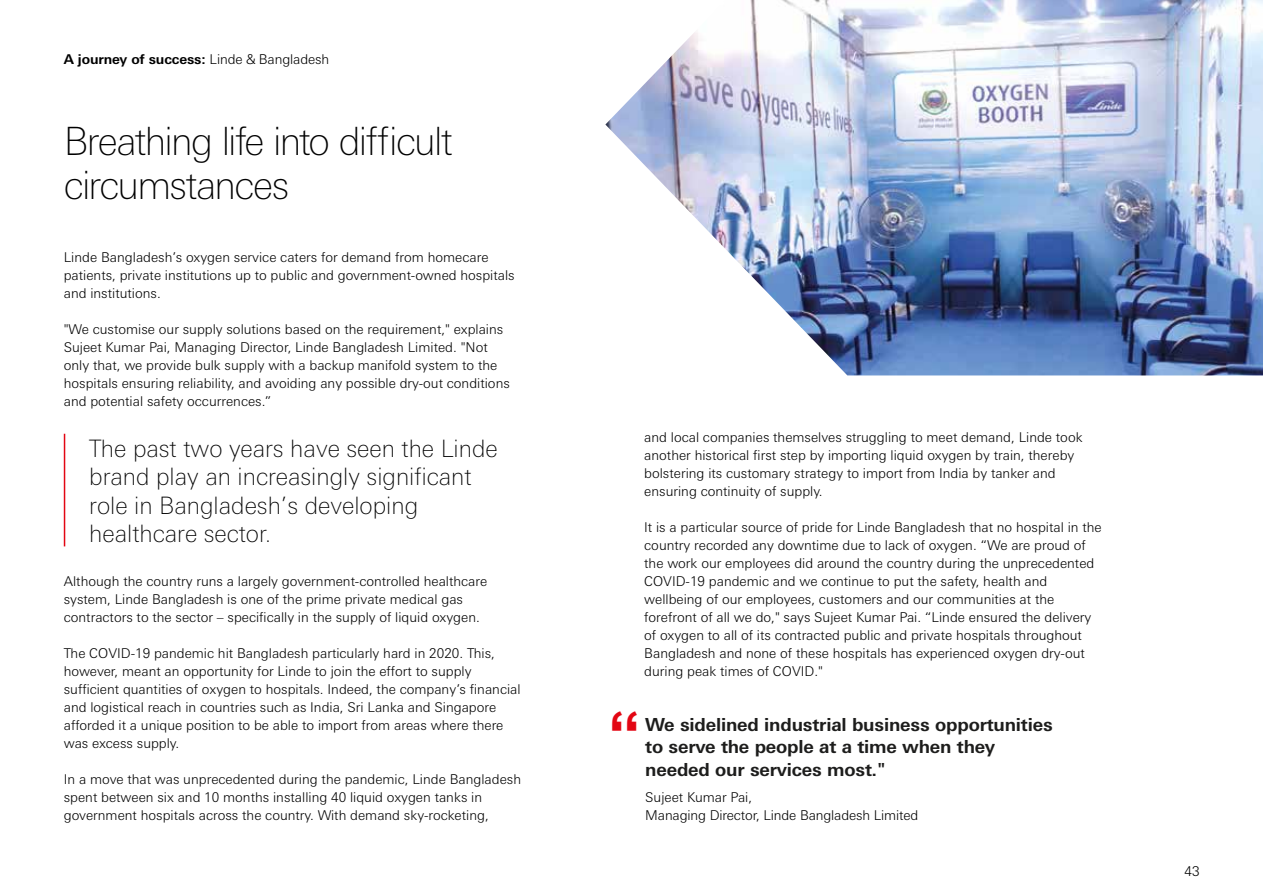
<style>
.page{position:relative;width:1263px;height:893px;background:#fff}
.page>*{position:absolute;margin:0;border:0;box-sizing:border-box;transform-origin:0 0}
.t1{font:100 39px/43.5px "Univers Nextfor HSBC";letter-spacing:-.04em;color:#000}
.t2{font:100 24px/28.5px "Univers Nextfor HSBC";color:#000}
.t3{font:700 18px/22.5px "Univers Nextfor HSBC";letter-spacing:-.01em;color:#1d1d1c}
.t4{font:300 13.5px/18px "Univers Nextfor HSBC";color:#000}
.t5{font:700 13.5px "Univers Nextfor HSBC";letter-spacing:-.01em;color:#000}
.s1{font-weight:300}
</style>
<div class="page">
<hr style="left:64px;top:434px;width:1px;height:112px;background:#e30613">
<img style="left:605px;top:0;width:658px;height:375px">
<p class="t5" style="left:64px;top:49px;width:267px">A journey of success: <span class="s1">Linde &amp; Bangladesh</span></p>
<h1 class="t1" style="left:64px;top:117px;width:390px">Breathing life into difficult circumstances</h1>
<p class="t4" style="left:64px;top:247px;width:452px">Linde Bangladesh’s oxygen service caters for demand from homecare patients, private institutions up to public and government-owned hospitals and institutions.</p>
<p class="t4" style="left:64px;top:319px;width:448px">"We customise our supply solutions based on the requirement," explains Sujeet Kumar Pai, Managing Director, Linde Bangladesh Limited. "Not only that, we provide bulk supply with a backup manifold system to the hospitals ensuring reliability, and avoiding any possible dry-out conditions and potential safety occurrences.”</p>
<h2 class="t2" style="left:89px;top:432px;width:410px">The past two years have seen the Linde brand play an increasingly significant role in Bangladesh’s developing healthcare sector.</h2>
<p class="t4" style="left:64px;top:571px;width:425px">Although the country runs a largely government-controlled healthcare system, Linde Bangladesh is one of the prime private medical gas contractors to the sector – specifically in the supply of liquid oxygen.</p>
<p class="t4" style="left:64px;top:643px;width:458px">The COVID-19 pandemic hit Bangladesh particularly hard in 2020. This, however, meant an opportunity for Linde to join the effort to supply sufficient quantities of oxygen to hospitals. Indeed, the company’s financial and logistical reach in countries such as India, Sri Lanka and Singapore afforded it a unique position to be able to import from areas where there was excess supply.</p>
<p class="t4" style="left:64px;top:769px;width:459px">In a move that was unprecedented during the pandemic, Linde Bangladesh spent between six and 10 months installing 40 liquid oxygen tanks in government hospitals across the country. With demand sky-rocketing,</p>
<p class="t4" style="left:644px;top:427px;width:440px">and local companies themselves struggling to meet demand, Linde took another historical first step by importing liquid oxygen by train, thereby bolstering its customary strategy to import from India by tanker and ensuring continuity of supply.</p>
<p class="t4" style="left:644px;top:517px;width:459px">It is a particular source of pride for Linde Bangladesh that no hospital in the country recorded any downtime due to lack of oxygen. “We are proud of the work our employees did around the country during the unprecedented COVID-19 pandemic and we continue to put the safety, health and wellbeing of our employees, customers and our communities at the forefront of all we do," says Sujeet Kumar Pai. “Linde ensured the delivery of oxygen to all of its contracted public and private hospitals throughout Bangladesh and none of these hospitals has experienced oxygen dry-out during peak times of COVID."</p>
<h3 class="t3" style="left:645px;top:712px;width:409px">We sidelined industrial business opportunities to serve the people at a time when they needed our services most."</h3>
<p class="t4" style="left:645px;top:788px;width:274px">Sujeet Kumar Pai,<br>Managing Director, Linde Bangladesh Limited</p>
<p class="t4" style="left:1184px;top:861px;width:17px">43</p>
</div>
